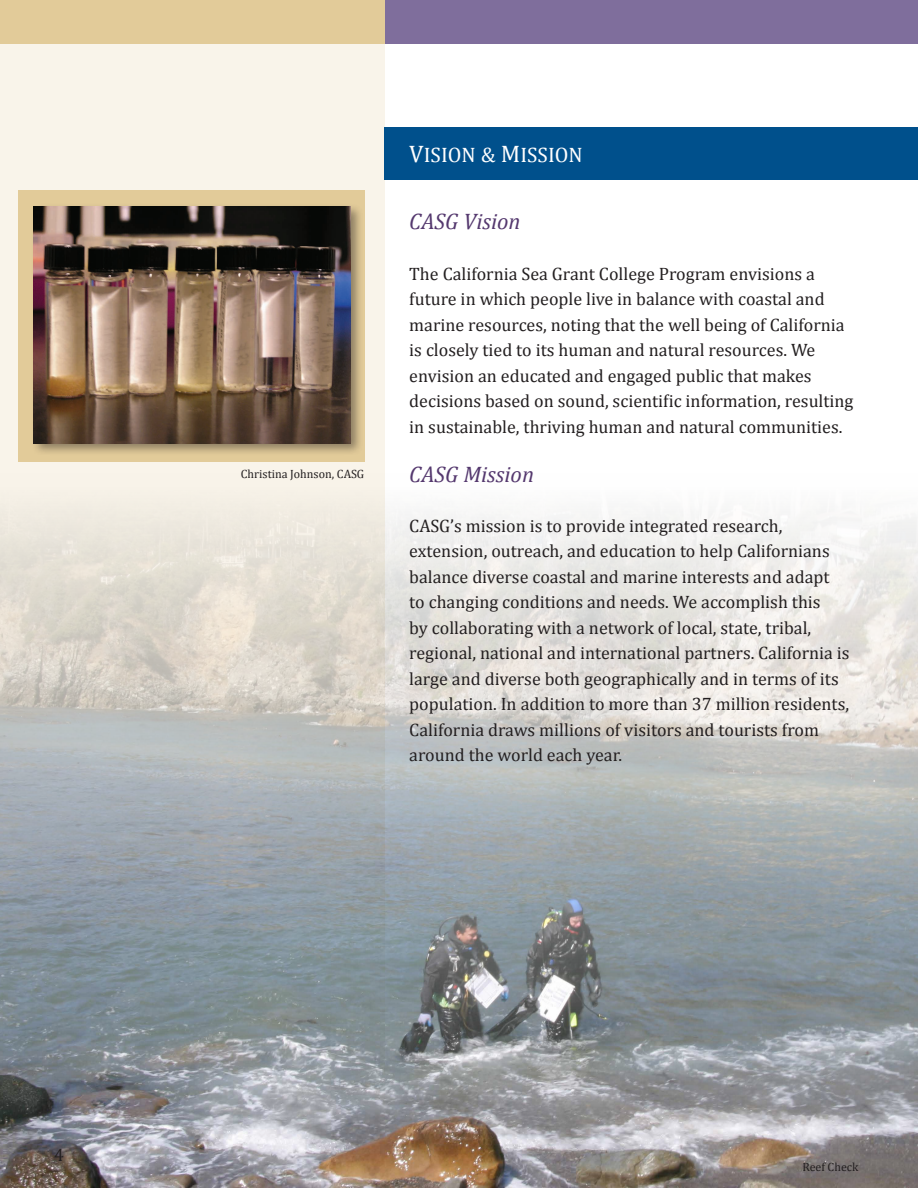
<style>
.page{position:relative;width:918px;height:1188px;background:#fff}
.page>*{position:absolute;margin:0;border:0;box-sizing:border-box;transform-origin:0 0}
.Purple_sub_head_unde{font:italic 22.5px "Cambria";color:#54386e}
.t1{font:21px "Cambria";color:#fff}
.t2{font:18px/25.5px "Cambria";color:#231f20}
.t3{font:12px "Cambria";color:#231f20}
.s1{font-size:24px}
</style>
<div class="page">
<div style="left:0;top:44px;width:384px;height:1144px;background:#f9f4ea"></div>
<img style="left:0;top:473px;width:918px;height:715px">
<div style="left:384px;top:127px;width:534px;height:53px;background:#00508c"></div>
<div style="left:18px;top:190px;width:346px;height:271px;background:#e2cb99"></div>
<div style="left:384px;top:0;width:534px;height:44px;background:#7f6e9c"></div>
<div style="left:0;top:0;width:384px;height:44px;background:#e2cb99"></div>
<div style="left:31px;top:203px;width:332px;height:254px;background:#231f20;opacity:.45"></div>
<img style="left:34px;top:206px;width:316px;height:237px">
<p class="t2" style="left:54px;top:1142px;width:11px">4</p>
<p class="t3" style="left:241px;top:467px;width:125px">Christina Johnson, CASG</p>
<p class="t1" style="left:409px;top:143px;width:175px"><span class="s1">V</span>ISION &amp; <span class="s1">M</span>ISSION</p>
<p class="Purple_sub_head_unde" style="left:409px;top:207px;width:113px">CASG Vision</p>
<p class="t2" style="left:409px;top:261px;width:446px">The California Sea Grant College Program envisions a future in which people live in balance with coastal and marine resources, noting that the well being of California is closely tied to its human and natural resources. We envision an educated and engaged public that makes decisions based on sound, scientific information, resulting in sustainable, thriving human and natural communities.</p>
<p class="Purple_sub_head_unde" style="left:409px;top:461px;width:126px">CASG Mission</p>
<p class="t2" style="left:409px;top:513px;width:442px">CASG’s mission is to provide integrated research, extension, outreach, and education to help Californians balance diverse coastal and marine interests and adapt<br>to changing conditions and needs. We accomplish this<br>by collaborating with a network of local, state, tribal, regional, national and international partners. California is large and diverse both geographically and in terms of its population. In addition to more than 37 million residents, California draws millions of visitors and tourists from around the world each year.</p>
<p class="t3" style="left:802px;top:1160px;width:58px">Reef Check</p>
</div>
